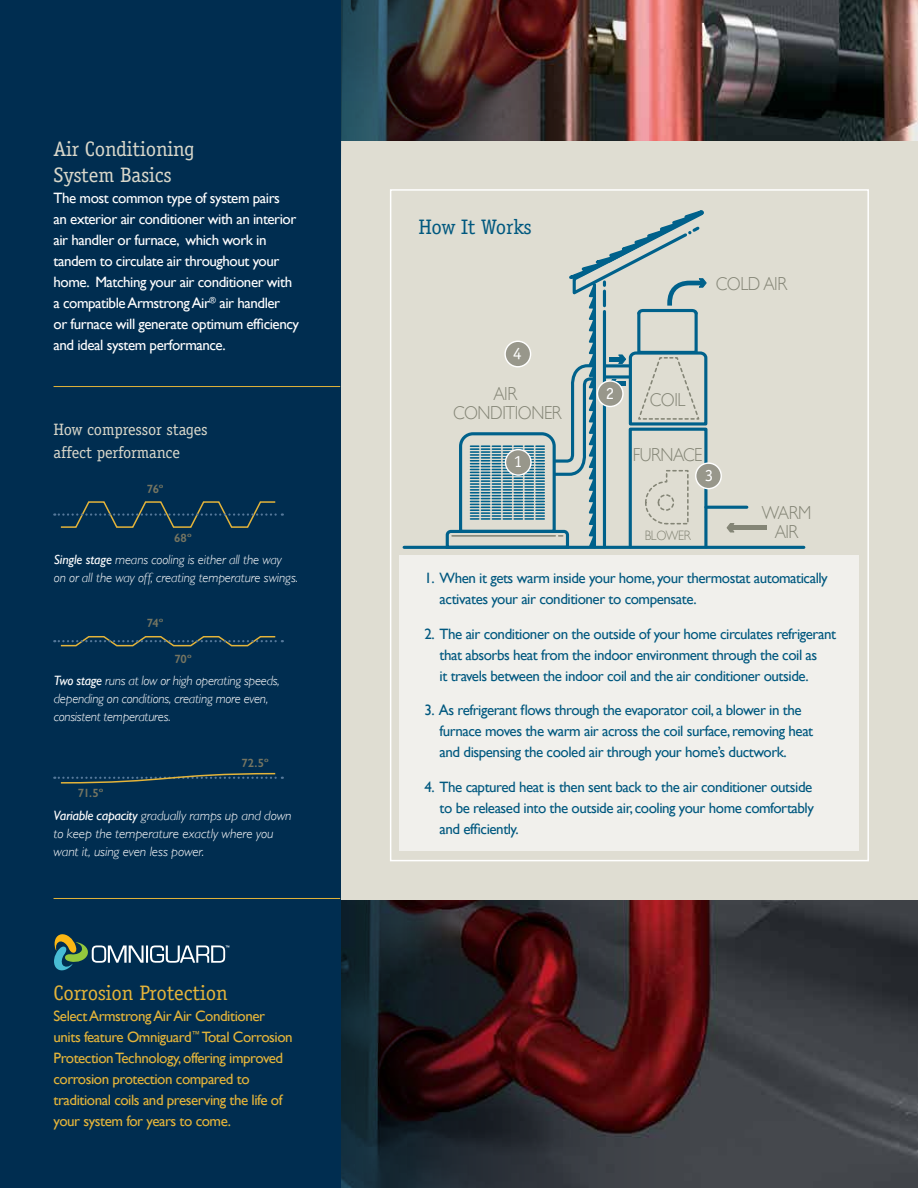
<style>
.page{position:relative;width:918px;height:1188px;background:#fff}
.page>*{position:absolute;margin:0;border:0;box-sizing:border-box;transform-origin:0 0}
.t1{font:21px/25.5px "Officina Serif Std";letter-spacing:-.01em;color:#d9d7ca}
.t2{font:21px "Officina Serif Std";letter-spacing:-.01em;color:#e4b43a}
.t3{font:21px "Officina Serif Std";letter-spacing:-.03em;color:#00587f}
.t4{font:300 18.9px/18.9px "Gill Sans";letter-spacing:-.025em;color:#848576;text-align:center;scale:.9 1}
.t5{font:16.95px "Officina Sans Std";color:#fff}
.t6{font:16.5px/22.5px "Officina Serif Std";letter-spacing:-.01em;color:#d9d7ca}
.t7{font:15px/21px "Gill Sans";letter-spacing:-.03em;color:#00587f}
.t8{font:15px/21px "Gill Sans";letter-spacing:-.03em;color:#fff}
.t9{font:15px/21px "Gill Sans";letter-spacing:-.03em;color:#e4b43a}
.t10{font:300 13.65px "Gill Sans";letter-spacing:-.025em;color:#848576;scale:.9 1}
.t11{font:italic 300 13.5px/18px "Gill Sans";letter-spacing:-.01em;color:#fff}
.t12{font:600 12px "Gill Sans";letter-spacing:-.005em;color:#767561}
.s1{font-weight:400}
</style>
<div class="page">
<img style="left:690px;top:0;width:228px;height:1188px">
<img style="left:343px;top:0;width:347px;height:1188px">
<div style="left:340px;top:141px;width:578px;height:758px;background:#dfddd2"></div>
<div style="left:400px;top:556px;width:459px;height:295px;background:#f1f0ec"></div>
<div style="left:390px;top:189px;width:479px;height:672px;border:2px solid #fff"></div>
<div style="left:0;top:0;width:340px;height:1188px;background:#002d50"></div>
<hr style="left:54px;top:386px;width:286px;height:1px;background:#e4b43a">
<hr style="left:54px;top:898px;width:286px;height:1px;background:#e4b43a">
<svg style="left:54px;top:636px;width:229px;height:11px"></svg>
<svg style="left:54px;top:772px;width:229px;height:12px"></svg>
<svg style="left:54px;top:501px;width:229px;height:27px"></svg>
<svg style="left:54px;top:934px;width:175px;height:36px"></svg>
<hr style="left:404px;top:546px;width:400px;height:3px;background:#00618b">
<div style="left:729px;top:525px;width:38px;height:5px;background:#848576"></div>
<svg style="left:444px;top:210px;width:291px;height:339px"></svg>
<div style="left:629px;top:428px;width:79px;height:120px;border:3px solid #00618b"></div>
<hr style="left:706px;top:506px;width:41px;height:3px;background:#00618b">
<div style="left:505px;top:341px;width:26px;height:26px;background:#98978b;border-radius:50%"></div>
<div style="left:504px;top:341px;width:27px;height:26px;border:1px solid #fff;border-radius:50%"></div>
<div style="left:597px;top:381px;width:26px;height:25px;background:#98978b;border-radius:50%"></div>
<div style="left:597px;top:380px;width:27px;height:27px;border:1px solid #fff;border-radius:50%"></div>
<div style="left:505px;top:450px;width:26px;height:25px;background:#98978b;border-radius:50%"></div>
<div style="left:505px;top:449px;width:27px;height:27px;border:1px solid #fff;border-radius:50%"></div>
<div style="left:696px;top:463px;width:25px;height:26px;background:#98978b;border-radius:50%"></div>
<div style="left:695px;top:462px;width:27px;height:27px;border:1px solid #fff;border-radius:50%"></div>
<h1 class="t1" style="left:54px;top:136px;width:143px">Air Conditioning<br>System Basics</h1>
<p class="t8" style="left:54px;top:187px;width:247px">The most common type of system pairs<br>an exterior air conditioner with an interior air handler or furnace, which work in tandem to circulate air throughout your home. Matching your air conditioner with a compatible Armstrong Air<sup>®</sup> air handler<br>or furnace will generate optimum efficiency and ideal system performance.</p>
<p class="t6" style="left:54px;top:419px;width:156px">How compressor stages affect performance</p>
<p class="t12" style="left:147px;top:482px;width:18px">76º</p>
<p class="t12" style="left:174px;top:531px;width:19px">68º</p>
<p class="t11" style="left:54px;top:550px;width:246px"><span class="s1">Single stage</span> means cooling is either all the way<br>on or all the way off, creating temperature swings.</p>
<p class="t12" style="left:147px;top:616px;width:18px">74º</p>
<p class="t12" style="left:174px;top:651px;width:19px">70º</p>
<p class="t11" style="left:54px;top:671px;width:228px"><span class="s1">Two stage</span> runs at low or high operating speeds, depending on conditions, creating more even, consistent temperatures.</p>
<p class="t12" style="left:78px;top:786px;width:27px">71.5º</p>
<p class="t12" style="left:242px;top:755px;width:29px">72.5º</p>
<p class="t11" style="left:54px;top:806px;width:240px"><span class="s1">Variable capacity</span> gradually ramps up and down to keep the temperature exactly where you want it, using even less power.</p>
<h1 class="t2" style="left:54px;top:981px;width:176px">Corrosion Protection</h1>
<p class="t9" style="left:54px;top:1005px;width:241px">Select Armstrong Air Air Conditioner units feature Omniguard<sup>™</sup> Total Corrosion Protection Technology, offering improved corrosion protection compared to traditional coils and preserving the life of your system for years to come.</p>
<h1 class="t3" style="left:419px;top:214px;width:115px">How It Works</h1>
<p class="t5" style="left:513px;top:343px;width:10px">4</p>
<p class="t4" style="left:453px;top:384px;width:122px">AIR<br>CONDITIONER</p>
<p class="t5" style="left:514px;top:452px;width:10px">1</p>
<p class="t4" style="left:716px;top:274px;width:81px">COLD AIR</p>
<p class="t5" style="left:606px;top:383px;width:10px">2</p>
<p class="t4" style="left:650px;top:390px;width:41px">COIL</p>
<p class="t4" style="left:633px;top:444px;width:79px">FURNACE</p>
<p class="t5" style="left:705px;top:466px;width:10px">3</p>
<p class="t4" style="left:762px;top:502px;width:56px">WARM</p>
<p class="t10" style="left:645px;top:525px;width:53px">BLOWER</p>
<p class="t4" style="left:775px;top:521px;width:28px">AIR</p>
<p class="t7" style="left:440px;top:568px;width:390px;text-indent:-15px">1. When it gets warm inside your home, your thermostat automatically activates your air conditioner to compensate.</p>
<p class="t7" style="left:440px;top:623px;width:398px;text-indent:-15px">2. The air conditioner on the outside of your home circulates refrigerant that absorbs heat from the indoor environment through the coil as<br>it travels between the indoor coil and the air conditioner outside.</p>
<p class="t7" style="left:440px;top:700px;width:375px;text-indent:-15px">3. As refrigerant flows through the evaporator coil, a blower in the furnace moves the warm air across the coil surface, removing heat and dispensing the cooled air through your home’s ductwork.</p>
<p class="t7" style="left:440px;top:776px;width:376px;text-align:justify;text-indent:-15px">4. The captured heat is then sent back to the air conditioner outside to be released into the outside air, cooling your home comfortably and efficiently.</p>
</div>
